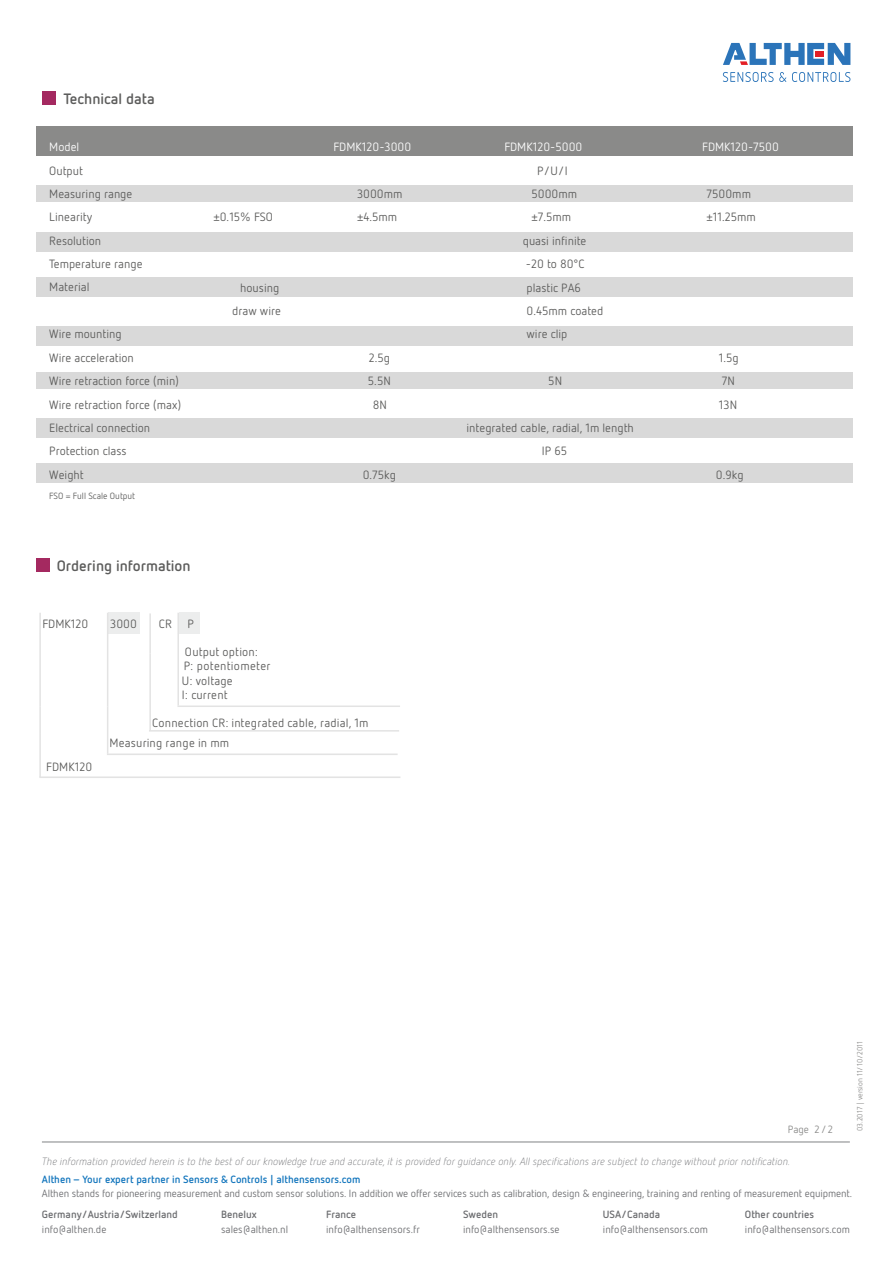
<style>
.page{position:relative;width:893px;height:1263px;background:#fff}
.page>*{position:absolute;margin:0;border:0;box-sizing:border-box;transform-origin:0 0}
.t1{font:700 15px "Netto OT";color:#5c5c5b}
.t2{font:12px/14.4px "Netto OT";color:#5c5c5b}
.t3{font:12px "Netto OT";color:#fefefe}
.t4{font:10.5px "Netto OT";letter-spacing:-.01em;color:#6c6d70}
.t5{font:italic 300 10.5px "Netto OT";color:#6c6d70}
.t6{font:700 10.5px "Netto OT";color:#6c6d70}
.t7{font:700 10.5px "Netto OT";color:#1074bc}
.t8{font:10.5px "Netto OT";color:#8a8a89}
.t9{font:9px "Netto OT";color:#5c5c5b}
.t10{font:7.5px "Netto OT";color:#8a8a89}
</style>
<div class="page">
<div style="left:36px;top:372px;width:817px;height:16px;background:#d9d9d9"></div>
<div style="left:36px;top:419px;width:817px;height:19px;background:#d9d9d9"></div>
<div style="left:36px;top:464px;width:817px;height:19px;background:#d9d9d9"></div>
<div style="left:36px;top:326px;width:817px;height:19px;background:#d9d9d9"></div>
<div style="left:36px;top:126px;width:817px;height:30px;background:#8a8a89"></div>
<div style="left:36px;top:185px;width:817px;height:17px;background:#d9d9d9"></div>
<div style="left:36px;top:232px;width:817px;height:19px;background:#d9d9d9"></div>
<div style="left:36px;top:277px;width:817px;height:19px;background:#d9d9d9"></div>
<div style="left:179px;top:613px;width:20px;height:21px;background:#eceded"></div>
<div style="left:108px;top:613px;width:32px;height:21px;background:#eceded"></div>
<hr style="left:177px;top:613px;width:2px;height:21px;background:#e3e3e3">
<hr style="left:177px;top:634px;width:2px;height:71px;background:#e3e3e3">
<hr style="left:177px;top:705px;width:223px;height:2px;background:#e3e3e3">
<svg style="left:107px;top:613px;width:1px;height:21px"></svg>
<hr style="left:107px;top:634px;width:1px;height:72px;background:#e3e3e3">
<hr style="left:107px;top:706px;width:1px;height:48px;background:#e3e3e3">
<hr style="left:107px;top:753px;width:291px;height:2px;background:#e3e3e3">
<hr style="left:39px;top:613px;width:2px;height:21px;background:#e3e3e3">
<hr style="left:39px;top:634px;width:2px;height:72px;background:#e3e3e3">
<hr style="left:39px;top:706px;width:2px;height:28px;background:#e3e3e3">
<hr style="left:39px;top:734px;width:2px;height:43px;background:#e3e3e3">
<hr style="left:39px;top:776px;width:361px;height:2px;background:#e3e3e3">
<hr style="left:149px;top:613px;width:2px;height:40px;background:#e3e3e3">
<hr style="left:149px;top:653px;width:2px;height:78px;background:#e3e3e3">
<hr style="left:149px;top:730px;width:250px;height:1px;background:#e3e3e3">
<svg style="left:723px;top:72px;width:63px;height:10px"></svg>
<svg style="left:792px;top:72px;width:58px;height:10px"></svg>
<svg style="left:723px;top:43px;width:127px;height:22px"></svg>
<div style="left:42px;top:91px;width:14px;height:14px;background:#a42960"></div>
<div style="left:36px;top:558px;width:13px;height:14px;background:#a42960"></div>
<hr style="left:42px;top:1142px;width:808px;height:1px;background:#808285">
<p class="t1" style="left:64px;top:92px;width:93px">Technical data</p>
<p class="t3" style="left:49px;top:141px;width:32px">Model</p>
<p class="t3" style="left:334px;top:141px;width:79px">FDMK120-3000</p>
<p class="t3" style="left:504px;top:141px;width:79px">FDMK120-5000</p>
<p class="t3" style="left:702px;top:141px;width:78px">FDMK120-7500</p>
<p class="t2" style="left:49px;top:164px;width:35px">Output</p>
<p class="t2" style="left:537px;top:164px;width:32px">P/U/I</p>
<p class="t2" style="left:49px;top:188px;width:85px">Measuring range</p>
<p class="t2" style="left:357px;top:188px;width:47px">3000mm</p>
<p class="t2" style="left:531px;top:188px;width:47px">5000mm</p>
<p class="t2" style="left:707px;top:188px;width:46px">7500mm</p>
<p class="t2" style="left:49px;top:211px;width:44px">Linearity</p>
<p class="t2" style="left:213px;top:211px;width:61px">±0.15% FSO</p>
<p class="t2" style="left:357px;top:211px;width:42px">±4.5mm</p>
<p class="t2" style="left:531px;top:211px;width:41px">±7.5mm</p>
<p class="t2" style="left:707px;top:211px;width:51px">±11.25mm</p>
<p class="t2" style="left:49px;top:234px;width:53px">Resolution</p>
<p class="t2" style="left:523px;top:234px;width:65px">quasi infinite</p>
<p class="t2" style="left:49px;top:258px;width:95px">Temperature range</p>
<p class="t2" style="left:526px;top:258px;width:60px">-20 to 80°C</p>
<p class="t2" style="left:49px;top:281px;width:42px">Material</p>
<p class="t2" style="left:240px;top:281px;width:41px">housing</p>
<p class="t2" style="left:527px;top:281px;width:56px">plastic PA6</p>
<p class="t2" style="left:232px;top:304px;width:50px">draw wire</p>
<p class="t2" style="left:527px;top:304px;width:78px">0.45mm coated</p>
<p class="t2" style="left:49px;top:328px;width:74px">Wire mounting</p>
<p class="t2" style="left:527px;top:328px;width:42px">wire clip</p>
<p class="t2" style="left:49px;top:351px;width:86px">Wire acceleration</p>
<p class="t2" style="left:369px;top:351px;width:23px">2.5g</p>
<p class="t2" style="left:719px;top:351px;width:21px">1.5g</p>
<p class="t2" style="left:49px;top:375px;width:131px">Wire retraction force (min)</p>
<p class="t2" style="left:368px;top:375px;width:24px">5.5N</p>
<p class="t2" style="left:548px;top:375px;width:15px">5N</p>
<p class="t2" style="left:722px;top:375px;width:15px">7N</p>
<p class="t2" style="left:49px;top:398px;width:133px">Wire retraction force (max)</p>
<p class="t2" style="left:373px;top:398px;width:16px">8N</p>
<p class="t2" style="left:719px;top:398px;width:20px">13N</p>
<p class="t2" style="left:49px;top:421px;width:102px">Electrical connection</p>
<p class="t2" style="left:467px;top:421px;width:169px">integrated cable, radial, 1m length</p>
<p class="t2" style="left:49px;top:445px;width:79px">Protection class</p>
<p class="t2" style="left:542px;top:445px;width:27px">IP 65</p>
<p class="t2" style="left:49px;top:468px;width:36px">Weight</p>
<p class="t2" style="left:363px;top:468px;width:35px">0.75kg</p>
<p class="t2" style="left:716px;top:468px;width:29px">0.9kg</p>
<p class="t9" style="left:49px;top:492px;width:87px">FSO = Full Scale Output</p>
<p class="t1" style="left:57px;top:559px;width:135px">Ordering information</p>
<p class="t2" style="left:43px;top:618px;width:47px">FDMK120</p>
<p class="t2" style="left:110px;top:618px;width:28px">3000</p>
<p class="t2" style="left:159px;top:618px;width:15px">CR</p>
<p class="t2" style="left:188px;top:618px;width:8px">P</p>
<p class="t2" style="left:182px;top:645px;width:90px">Output option:<br>P: potentiometer<br>U: voltage<br>I: current</p>
<p class="t2" style="left:109px;top:713px;width:260px;line-height:20.1px;text-indent:43px">Connection CR: integrated cable, radial, 1m<br>Measuring range in mm</p>
<p class="t2" style="left:46px;top:761px;width:48px">FDMK120</p>
<p class="t8" style="left:788px;top:1124px;width:47px">Page 2/ 2</p>
<p class="t10" style="left:857px;top:1131px;width:92px;rotate:-90deg">03.2017 | version 11/10/2011</p>
<p class="t5" style="left:42px;top:1155px;width:750px">The information provided herein is to the best of our knowledge true and accurate, it is provided for guidance only. All specifications are subject to change without prior notification.</p>
<p class="t7" style="left:42px;top:1172px;width:320px">Althen – Your expert partner in Sensors &amp; Controls | althensensors.com</p>
<p class="t4" style="left:42px;top:1187px;width:812px">Althen stands for pioneering measurement and custom sensor solutions. In addition we offer services such as calibration, design &amp; engineering, training and renting of measurement equipment.</p>
<p class="t6" style="left:42px;top:1208px;width:137px">Germany/Austria/Switzerland</p>
<p class="t4" style="left:42px;top:1223px;width:66px">info@althen.de</p>
<p class="t6" style="left:221px;top:1208px;width:37px">Benelux</p>
<p class="t4" style="left:221px;top:1223px;width:69px">sales@althen.nl</p>
<p class="t6" style="left:463px;top:1208px;width:36px">Sweden</p>
<p class="t4" style="left:463px;top:1223px;width:98px">info@althensensors.se</p>
<p class="t6" style="left:603px;top:1208px;width:59px">USA/Canada</p>
<p class="t4" style="left:603px;top:1223px;width:106px">info@althensensors.com</p>
<p class="t6" style="left:745px;top:1208px;width:71px">Other countries</p>
<p class="t4" style="left:745px;top:1223px;width:106px">info@althensensors.com</p>
<p class="t6" style="left:326px;top:1208px;width:31px">France</p>
<p class="t4" style="left:326px;top:1223px;width:95px">info@althensensors.fr</p>
</div>
